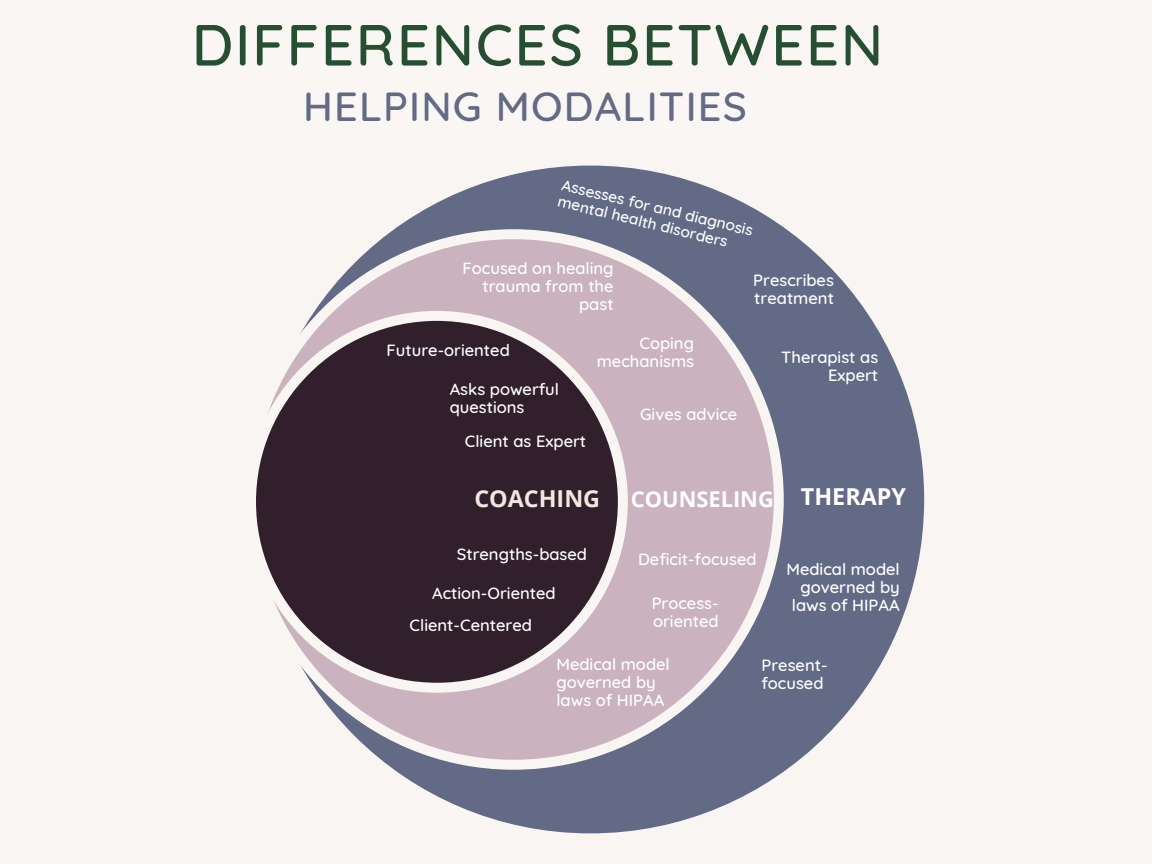
<style>
.page{position:relative;width:1152px;height:864px;background:#faf6f3}
.page>*{position:absolute;margin:0;border:0;box-sizing:border-box;transform-origin:0 0}
.t1{font:500 57.9px "Quicksand";letter-spacing:.03em;color:#264e32}
.t2{font:500 41.4px "Quicksand";letter-spacing:.03em;color:#626a86}
.t3{font:700 23.4px "Open Sans";color:#f1e8e3}
.t4{font:700 23.4px "Open Sans";color:#fff}
.t5{font:700 21.9px "Open Sans";color:#fff}
.t6{font:500 16.5px/18px "Quicksand";color:#fff}
.t7{font:500 15.45px/17px "Quicksand";color:#fff}
</style>
<div class="page">
<svg style="left:394px;top:165px;width:531px;height:669px;fill:#626a86"></svg>
<svg style="left:314px;top:229px;width:470px;height:541px;background:#b4a7b6"></svg>
<svg style="left:256px;top:311px;width:372px;height:382px;background:#61505a"></svg>
<p class="t1" style="left:192px;top:8px;width:693px">DIFFERENCES BETWEEN</p>
<p class="t2" style="left:303px;top:80px;width:445px">HELPING MODALITIES</p>
<p class="t7" style="left:564px;top:175px;width:198px;rotate:14deg">Assesses for and diagnosis mental health disorders</p>
<p class="t6" style="left:463px;top:259px;width:153px;text-align:right">Focused on healing trauma from the past</p>
<p class="t6" style="left:597px;top:334px;width:99px;text-align:right">Coping mechanisms</p>
<p class="t6" style="left:640px;top:404px;width:99px">Gives advice</p>
<p class="t6" style="left:387px;top:341px;width:125px">Future-oriented</p>
<p class="t6" style="left:450px;top:380px;width:111px">Asks powerful questions</p>
<p class="t6" style="left:465px;top:432px;width:123px">Client as Expert</p>
<p class="t6" style="left:753px;top:271px;width:82px">Prescribes treatment</p>
<p class="t6" style="left:781px;top:347px;width:98px;text-align:right">Therapist as<br>Expert</p>
<p class="t3" style="left:474px;top:482px;width:127px">COACHING</p>
<p class="t5" style="left:631px;top:483px;width:144px">COUNSELING</p>
<p class="t4" style="left:801px;top:480px;width:107px">THERAPY</p>
<p class="t6" style="left:457px;top:545px;width:132px">Strengths-based</p>
<p class="t6" style="left:432px;top:584px;width:125px">Action-Oriented</p>
<p class="t6" style="left:410px;top:616px;width:124px">Client-Centered</p>
<p class="t6" style="left:638px;top:550px;width:120px">Deficit-focused</p>
<p class="t6" style="left:652px;top:594px;width:69px">Process&shy;oriented</p>
<p class="t6" style="left:556px;top:655px;width:115px">Medical model governed by laws of HIPAA</p>
<p class="t6" style="left:786px;top:560px;width:115px;text-align:right">Medical model governed by laws of HIPAA</p>
<p class="t6" style="left:762px;top:656px;width:68px">Present&shy;focused</p>
</div>
